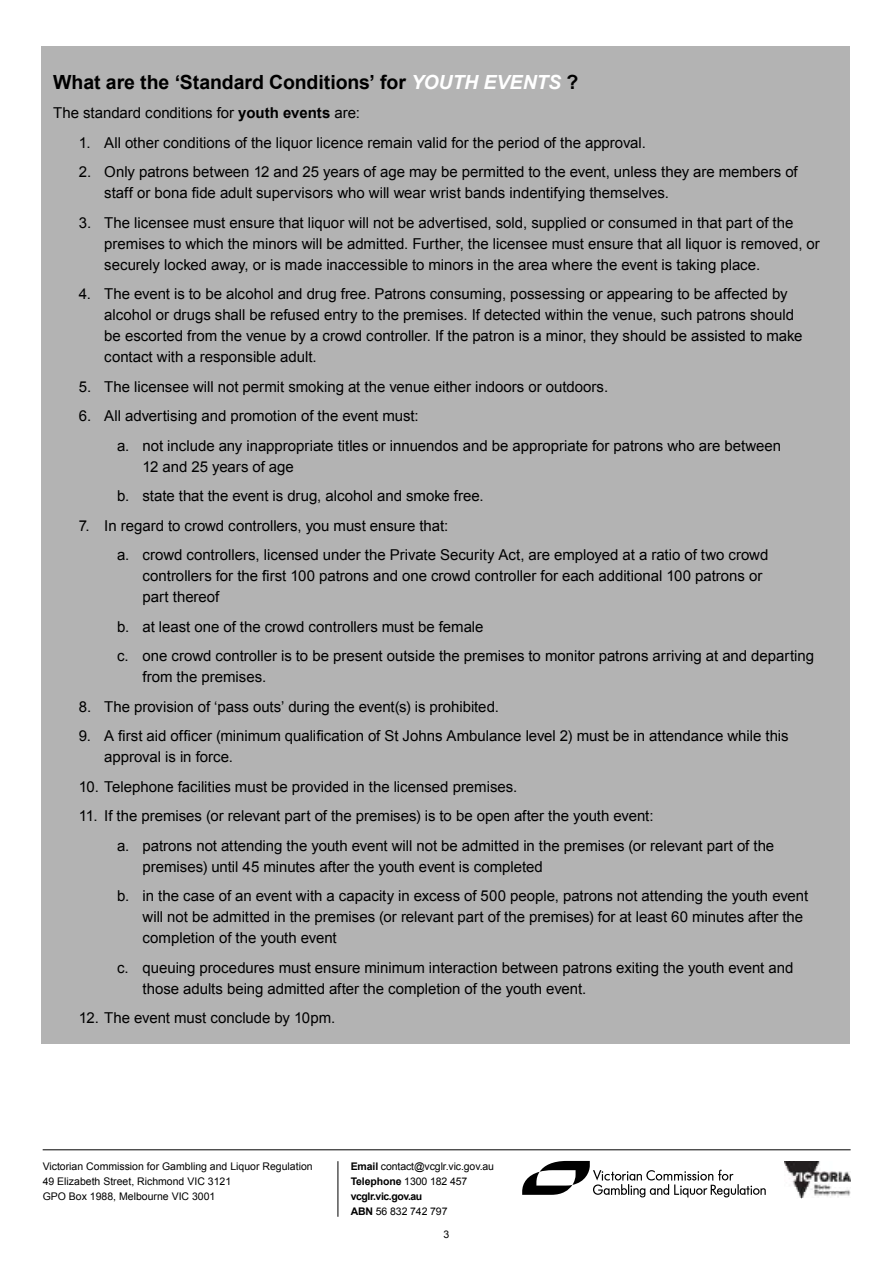
<style>
.page{position:relative;width:893px;height:1263px;background:#fff}
.page>*{position:absolute;margin:0;border:0;box-sizing:border-box;transform-origin:0 0}
.t1{font:700 19.5px "Arial";letter-spacing:-.005em;color:#000}
.t2{font:15px/21px "Arial";color:#000}
.t3{font:10.5px/15px "Arial";color:#000}
.s1{font-style:italic;color:#fff}
.s2{font-weight:700}
</style>
<div class="page">
<hr style="left:43px;top:1149px;width:808px;height:1px;background:#000">
<hr style="left:338px;top:1161px;width:1px;height:56px;background:#000">
<img style="left:785px;top:1161px;width:66px;height:38px">
<svg style="left:522px;top:1161px;width:244px;height:36px"></svg>
<div style="left:41px;top:47px;width:809px;height:997px;background:#b3b3b3"></div>
<h1 class="t1" style="left:53px;top:69px;width:527px">What are the ‘Standard Conditions’ for <span class="s1">YOUTH EVENTS</span> ?</h1>
<p class="t2" style="left:53px;top:103px;width:308px">The standard conditions for <span class="s2">youth events</span> are:</p>
<p class="t2" style="left:79px;top:132px;width:569px">1. All other conditions of the liquor licence remain valid for the period of the approval.</p>
<p class="t2" style="left:104px;top:162px;width:695px;text-indent:-26px">2. Only patrons between 12 and 25 years of age may be permitted to the event, unless they are members of staff or bona fide adult supervisors who will wear wrist bands indentifying themselves.</p>
<p class="t2" style="left:104px;top:212px;width:717px;text-indent:-26px">3. The licensee must ensure that liquor will not be advertised, sold, supplied or consumed in that part of the premises to which the minors will be admitted. Further, the licensee must ensure that all liquor is removed, or securely locked away, or is made inaccessible to minors in the area where the event is taking place.</p>
<p class="t2" style="left:104px;top:284px;width:700px;text-indent:-26px">4. The event is to be alcohol and drug free. Patrons consuming, possessing or appearing to be affected by alcohol or drugs shall be refused entry to the premises. If detected within the venue, such patrons should be escorted from the venue by a crowd controller. If the patron is a minor, they should be assisted to make contact with a responsible adult.</p>
<p class="t2" style="left:79px;top:376px;width:531px">5. The licensee will not permit smoking at the venue either indoors or outdoors.</p>
<p class="t2" style="left:117px;top:401px;width:666px;line-height:29.5px;text-indent:-38px">6. All advertising and promotion of the event must:<br>a. not include any inappropriate titles or innuendos and be appropriate for patrons who are between</p>
<p class="t2" style="left:117px;top:452px;width:368px;line-height:29.5px;text-indent:26px">12 and 25 years of age<br>b. state that the event is drug, alcohol and smoke free.</p>
<p class="t2" style="left:117px;top:511px;width:653px;line-height:29.5px;text-indent:-38px">7. In regard to crowd controllers, you must ensure that:<br>a. crowd controllers, licensed under the Private Security Act, are employed at a ratio of two crowd</p>
<p class="t2" style="left:143px;top:566px;width:621px">controllers for the first 100 patrons and one crowd controller for each additional 100 patrons or part thereof</p>
<p class="t2" style="left:117px;top:612px;width:698px;line-height:29.5px">b. at least one of the crowd controllers must be female<br>c. one crowd controller is to be present outside the premises to monitor patrons arriving at and departing</p>
<p class="t2" style="left:143px;top:667px;width:125px">from the premises.</p>
<p class="t2" style="left:79px;top:696px;width:422px">8. The provision of ‘pass outs’ during the event(s) is prohibited.</p>
<p class="t2" style="left:104px;top:726px;width:686px;text-indent:-26px">9. A first aid officer (minimum qualification of St Johns Ambulance level 2) must be in attendance while this approval is in force.</p>
<p class="t2" style="left:79px;top:776px;width:440px">10. Telephone facilities must be provided in the licensed premises.</p>
<p class="t2" style="left:117px;top:801px;width:659px;line-height:29.5px;text-indent:-38px">11. If the premises (or relevant part of the premises) is to be open after the youth event:<br>a. patrons not attending the youth event will not be admitted in the premises (or relevant part of the</p>
<p class="t2" style="left:117px;top:852px;width:693px;line-height:29.5px;text-indent:26px">premises) until 45 minutes after the youth event is completed<br>b. in the case of an event with a capacity in excess of 500 people, patrons not attending the youth event</p>
<p class="t2" style="left:143px;top:907px;width:662px">will not be admitted in the premises (or relevant part of the premises) for at least 60 minutes after the completion of the youth event</p>
<p class="t2" style="left:143px;top:957px;width:652px;text-indent:-26px">c. queuing procedures must ensure minimum interaction between patrons exiting the youth event and those adults being admitted after the completion of the youth event.</p>
<p class="t2" style="left:79px;top:1008px;width:258px">12. The event must conclude by 10pm.</p>
<p class="t3" style="left:43px;top:1159px;width:271px">Victorian Commission for Gambling and Liquor Regulation<br>49 Elizabeth Street, Richmond VIC 3121<br>GPO Box 1988, Melbourne VIC 3001</p>
<p class="t3" style="left:351px;top:1159px;width:145px"><span class="s2">Email</span> contact@vcglr.vic.gov.au<br><span class="s2">Telephone</span> 1300 182 457 <span class="s2">vcglr.vic.gov.au<br>ABN</span> 56 832 742 797</p>
<p class="t3" style="left:444px;top:1227px;width:7px">3</p>
</div>
